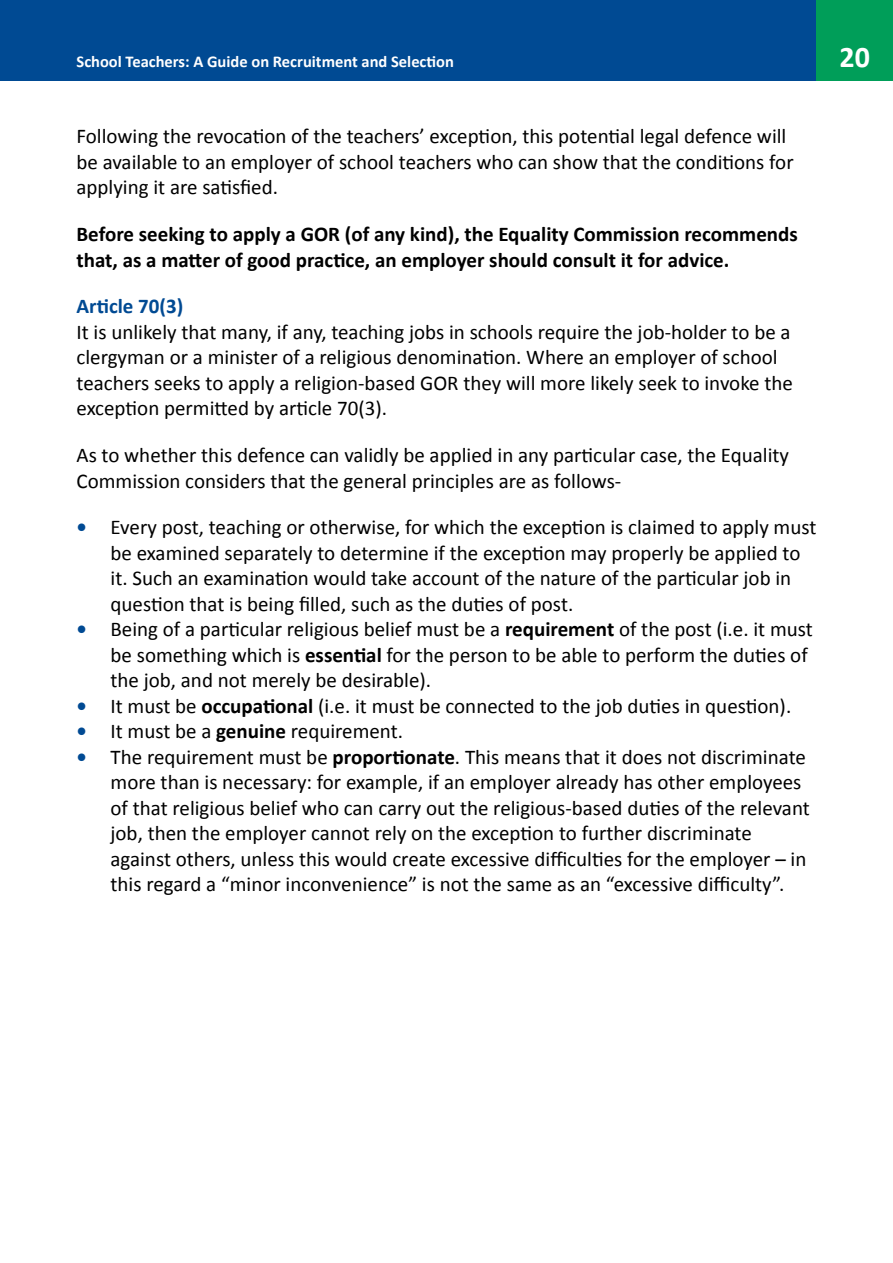
<style>
.page{position:relative;width:893px;height:1263px;background:#fff}
.page>*{position:absolute;margin:0;border:0;box-sizing:border-box;transform-origin:0 0}
.t1{font:700 30px "Calibri";color:#fff}
.P_-_Bullets{font:21px/25.5px "Calibri";color:#000}
.P_-_Body{font:21px/25.5px "Calibri";color:#000}
.P_-_Body-2{font:700 21px/25.5px "Calibri";color:#000}
.H3_-_Subhead{font:700 21px "Calibri";color:#004a93}
.t2{font:700 16.5px "Calibri";color:#fff}
.s1{font-weight:700;color:#004a93}
.s2{font-weight:700}
</style>
<div class="page">
<div style="left:0;top:0;width:816px;height:81px;background:#004a93"></div>
<div style="left:816px;top:0;width:77px;height:81px;background:#009e59"></div>
<p class="t2" style="left:77px;top:50px;width:379px">School Teachers: A Guide on Recruitment and Selection</p>
<h1 class="t1" style="left:839px;top:36px;width:32px">20</h1>
<p class="P_-_Body" style="left:77px;top:123px;width:719px">Following the revocation of the teachers’ exception, this potential legal defence will be available to an employer of school teachers who can show that the conditions for applying it are satisfied.</p>
<p class="P_-_Body-2" style="left:77px;top:221px;width:723px">Before seeking to apply a GOR (of any kind), the Equality Commission recommends that, as a matter of good practice, an employer should consult it for advice.</p>
<h3 class="H3_-_Subhead" style="left:77px;top:292px;width:108px">Article 70(3)</h3>
<p class="P_-_Body" style="left:77px;top:319px;width:718px">It is unlikely that many, if any, teaching jobs in schools require the job-holder to be a clergyman or a minister of a religious denomination. Where an employer of school teachers seeks to apply a religion-based GOR they will more likely seek to invoke the exception permitted by article 70(3).</p>
<p class="P_-_Body" style="left:77px;top:442px;width:714px">As to whether this defence can validly be applied in any particular case, the Equality<br>Commission considers that the general principles are as follows-</p>
<p class="P_-_Bullets" style="left:111px;top:514px;width:707px;text-indent:-34px"><span class="s1">•</span> Every post, teaching or otherwise, for which the exception is claimed to apply must be examined separately to determine if the exception may properly be applied to it. Such an examination would take account of the nature of the particular job in question that is being filled, such as the duties of post.</p>
<p class="P_-_Bullets" style="left:111px;top:616px;width:704px;text-indent:-34px"><span class="s1">•</span> Being of a particular religious belief must be a <span class="s2">requirement</span> of the post (i.e. it must be something which is <span class="s2">essential</span> for the person to be able to perform the duties of the job, and not merely be desirable).</p>
<p class="P_-_Bullets" style="left:77px;top:693px;width:716px"><span class="s1">•</span> It must be <span class="s2">occupational</span> (i.e. it must be connected to the job duties in question).</p>
<p class="P_-_Bullets" style="left:77px;top:718px;width:328px"><span class="s1">•</span> It must be a <span class="s2">genuine</span> requirement.</p>
<p class="P_-_Bullets" style="left:111px;top:744px;width:701px;text-indent:-34px"><span class="s1">•</span> The requirement must be <span class="s2">proportionate</span>. This means that it does not discriminate more than is necessary: for example, if an employer already has other employees of that religious belief who can carry out the religious-based duties of the relevant job, then the employer cannot rely on the exception to further discriminate against others, unless this would create excessive difficulties for the employer – in this regard a “minor inconvenience” is not the same as an “excessive difficulty”.</p>
</div>
